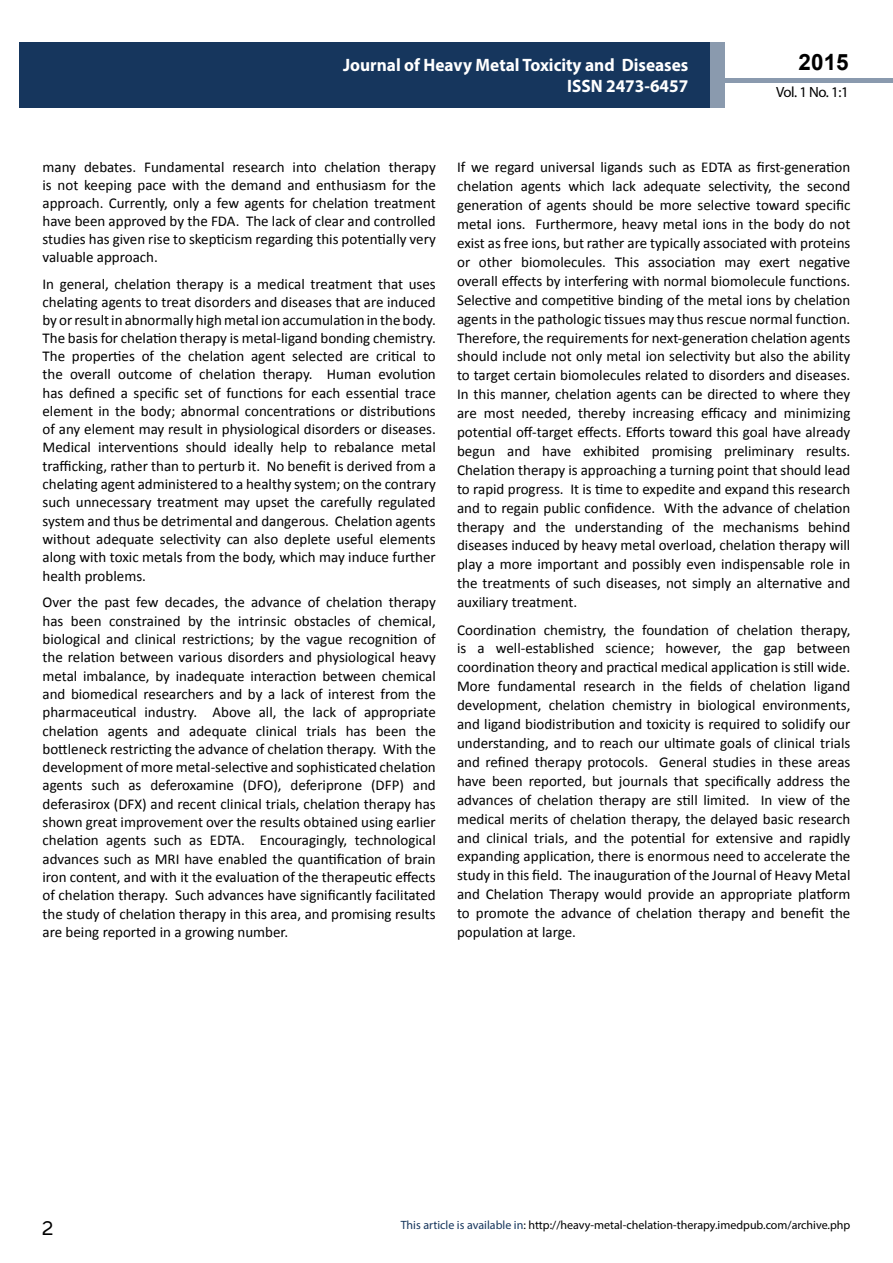
<style>
.page{position:relative;width:893px;height:1263px;background:#fff}
.page>*{position:absolute;margin:0;border:0;box-sizing:border-box;transform-origin:0 0}
.t1{font:25.5px "Tunga";color:#000}
.t2{font:700 22.5px "Arial";color:#000}
.t3{font:700 18px/21.6px "Myriad Pro";color:#fff;text-align:right;scale:.96 1}
.t4{font:15px/18.9px "Calibri";color:#000;text-align:justify}
.t5{font:14.85px "Myriad Pro";color:#000}
.t6{font:12px "Myriad Pro";color:#000}
.s1{color:#16365d}
</style>
<div class="page">
<hr style="left:725px;top:78px;width:168px;height:4px;background:#8a9aae">
<div style="left:19px;top:42px;width:690px;height:66px;background:#16365d"></div>
<div style="left:709px;top:42px;width:16px;height:66px;background:#8a9aae"></div>
<p class="t3" style="left:517px;top:53px;width:198px">ARCHIVOS DE MEDICINA<br>ISSN 1698-9465</p>
<h2 class="t2" style="left:799px;top:47px;width:52px">2015</h2>
<p class="t3" style="left:343px;top:53px;width:361px">Journal of Heavy Metal Toxicity and Diseases<br>ISSN 2473-6457</p>
<p class="t5" style="left:776px;top:83px;width:74px">Vol. 1 No. 1:1</p>
<p class="t4" style="left:43px;top:158px;width:395px;line-height:18px">many debates. Fundamental research into chelation therapy is not keeping pace with the demand and enthusiasm for the approach. Currently, only a few agents for chelation treatment have been approved by the FDA. The lack of clear and controlled studies has given rise to skepticism regarding this potentially very valuable approach.</p>
<p class="t4" style="left:43px;top:275px;width:395px;line-height:18.1px">In general, chelation therapy is a medical treatment that uses chelating agents to treat disorders and diseases that are induced by or result in abnormally high metal ion accumulation in the body.<br>The basis for chelation therapy is metal-ligand bonding chemistry.<br>The properties of the chelation agent selected are critical to the overall outcome of chelation therapy. Human evolution has defined a specific set of functions for each essential trace element in the body; abnormal concentrations or distributions of any element may result in physiological disorders or diseases.<br>Medical interventions should ideally help to rebalance metal trafficking, rather than to perturb it. No benefit is derived from a chelating agent administered to a healthy system; on the contrary such unnecessary treatment may upset the carefully regulated system and thus be detrimental and dangerous. Chelation agents without adequate selectivity can also deplete useful elements along with toxic metals from the body, which may induce further health problems.</p>
<p class="t4" style="left:43px;top:593px;width:395px;line-height:18.3px">Over the past few decades, the advance of chelation therapy has been constrained by the intrinsic obstacles of chemical, biological and clinical restrictions; by the vague recognition of the relation between various disorders and physiological heavy metal imbalance, by inadequate interaction between chemical and biomedical researchers and by a lack of interest from the pharmaceutical industry. Above all, the lack of appropriate chelation agents and adequate clinical trials has been the bottleneck restricting the advance of chelation therapy. With the development of more metal-selective and sophisticated chelation agents such as deferoxamine (DFO), deferiprone (DFP) and deferasirox (DFX) and recent clinical trials, chelation therapy has shown great improvement over the results obtained using earlier chelation agents such as EDTA. Encouragingly, technological advances such as MRI have enabled the quantification of brain iron content, and with it the evaluation of the therapeutic effects of chelation therapy. Such advances have significantly facilitated the study of chelation therapy in this area, and promising results are being reported in a growing number.</p>
<p class="t4" style="left:457px;top:158px;width:395px">If we regard universal ligands such as EDTA as first-generation chelation agents which lack adequate selectivity, the second generation of agents should be more selective toward specific metal ions. Furthermore, heavy metal ions in the body do not exist as free ions, but rather are typically associated with proteins or other biomolecules. This association may exert negative overall effects by interfering with normal biomolecule functions.<br>Selective and competitive binding of the metal ions by chelation agents in the pathologic tissues may thus rescue normal function.<br>Therefore, the requirements for next-generation chelation agents should include not only metal ion selectivity but also the ability to target certain biomolecules related to disorders and diseases.<br>In this manner, chelation agents can be directed to where they are most needed, thereby increasing efficacy and minimizing potential off-target effects. Efforts toward this goal have already begun and have exhibited promising preliminary results.<br>Chelation therapy is approaching a turning point that should lead to rapid progress. It is time to expedite and expand this research and to regain public confidence. With the advance of chelation therapy and the understanding of the mechanisms behind diseases induced by heavy metal overload, chelation therapy will play a more important and possibly even indispensable role in the treatments of such diseases, not simply an alternative and auxiliary treatment.</p>
<p class="t4" style="left:457px;top:620px;width:395px">Coordination chemistry, the foundation of chelation therapy, is a well-established science; however, the gap between coordination theory and practical medical application is still wide.<br>More fundamental research in the fields of chelation ligand development, chelation chemistry in biological environments, and ligand biodistribution and toxicity is required to solidify our understanding, and to reach our ultimate goals of clinical trials and refined therapy protocols. General studies in these areas have been reported, but journals that specifically address the advances of chelation therapy are still limited. In view of the medical merits of chelation therapy, the delayed basic research and clinical trials, and the potential for extensive and rapidly expanding application, there is enormous need to accelerate the study in this field. The inauguration of the Journal of Heavy Metal and Chelation Therapy would provide an appropriate platform to promote the advance of chelation therapy and benefit the population at large.</p>
<h1 class="t1" style="left:42px;top:1211px;width:13px">2</h1>
<p class="t6" style="left:401px;top:1218px;width:451px"><span class="s1">This article is available in</span>: http://heavy-metal-chelation-therapy.imedpub.com/archive.php</p>
</div>
